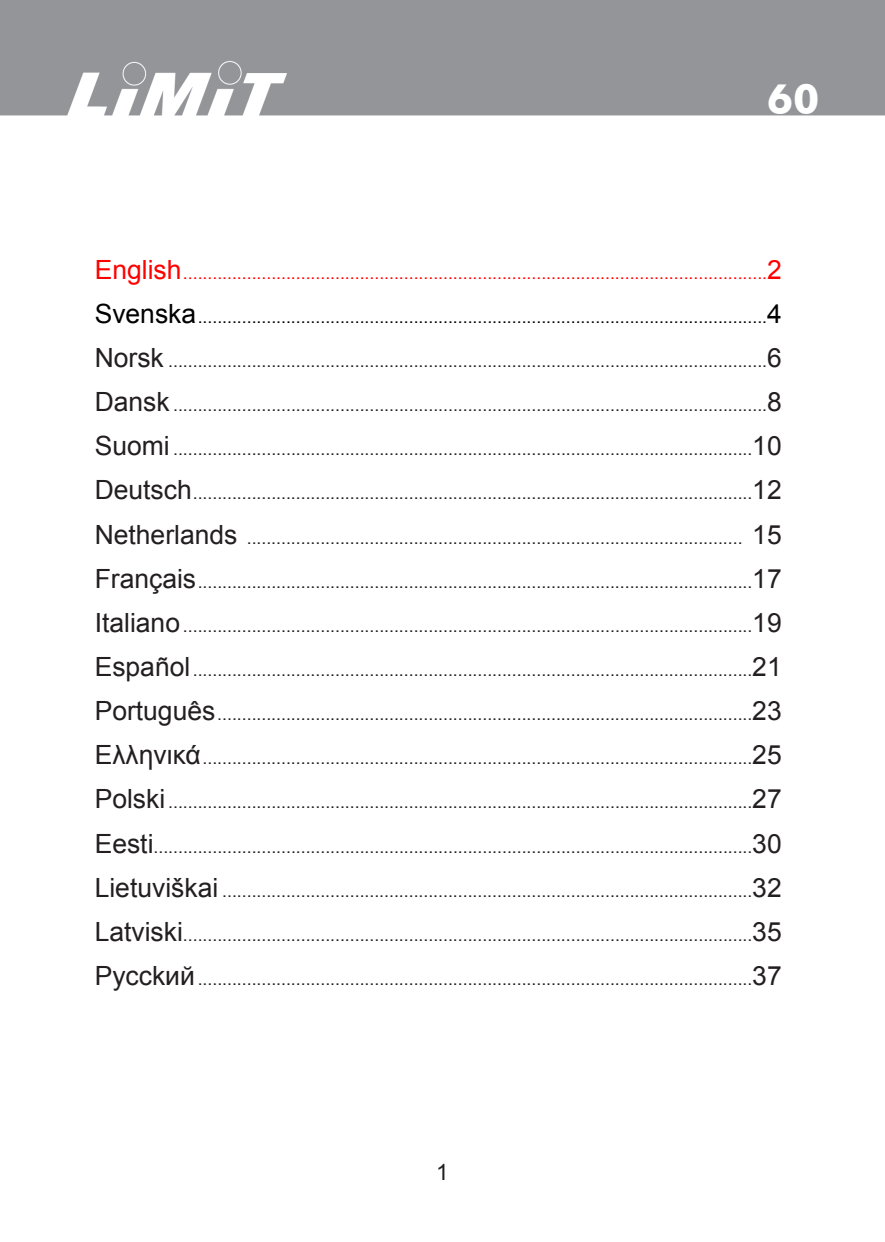
<style>
.page{position:relative;width:885px;height:1242px;background:#fff}
.page>*{position:absolute;margin:0;border:0;box-sizing:border-box;transform-origin:0 0}
.t1{font:700 42px "Futura BT";color:#fff}
.t2{font:22.5px "Arial";color:#231f20}
.t3{font:17.7px "Arial";color:#231f20}
.t4{font:17.7px "Arial";color:#f00}
.t5{font:17.7px "Arial";color:#000}
.s1{font-size:26.4px}
</style>
<div class="page">
<div style="left:0;top:0;width:884px;height:115px;background:#939598"></div>
<p class="t1" style="left:766px;top:74px;width:54px">60</p>
<p class="t4" style="left:95px;top:261px;width:688px"><span class="s1">English</span>.......................................................................................................................<span class="s1">2</span></p>
<p class="t5" style="left:95px;top:305px;width:688px"><span class="s1">Svenska</span>....................................................................................................................<span class="s1">4</span></p>
<p class="t3" style="left:95px;top:349px;width:688px"><span class="s1">Norsk</span> ..........................................................................................................................<span class="s1">6</span></p>
<p class="t3" style="left:95px;top:393px;width:688px"><span class="s1">Dansk</span> .........................................................................................................................<span class="s1">8</span></p>
<p class="t3" style="left:95px;top:437px;width:688px"><span class="s1">Suomi</span> ......................................................................................................................<span class="s1">10</span></p>
<p class="t3" style="left:95px;top:481px;width:688px"><span class="s1">Deutsch</span>..................................................................................................................<span class="s1">12</span></p>
<p class="t3" style="left:95px;top:526px;width:688px"><span class="s1">Netherlands</span> ..................................................................................................... <span class="s1">15</span></p>
<p class="t3" style="left:95px;top:570px;width:688px"><span class="s1">Français</span>.................................................................................................................<span class="s1">17</span></p>
<p class="t3" style="left:95px;top:614px;width:688px"><span class="s1">Italiano</span> ....................................................................................................................<span class="s1">19</span></p>
<p class="t3" style="left:95px;top:658px;width:688px"><span class="s1">Español</span>..................................................................................................................<span class="s1">21</span></p>
<p class="t3" style="left:95px;top:702px;width:688px"><span class="s1">Português</span>.............................................................................................................<span class="s1">23</span></p>
<p class="t3" style="left:95px;top:746px;width:688px"><span class="s1">Ελληνικά</span>................................................................................................................<span class="s1">25</span></p>
<p class="t3" style="left:95px;top:790px;width:688px"><span class="s1">Polski</span> .......................................................................................................................<span class="s1">27</span></p>
<p class="t3" style="left:95px;top:834px;width:688px"><span class="s1">Eesti</span>..........................................................................................................................<span class="s1">30</span></p>
<p class="t3" style="left:95px;top:879px;width:688px"><span class="s1">Lietuviškai</span> ............................................................................................................<span class="s1">32</span></p>
<p class="t3" style="left:95px;top:923px;width:688px"><span class="s1">Latviski</span>....................................................................................................................<span class="s1">35</span></p>
<p class="t3" style="left:95px;top:967px;width:688px"><span class="s1">Pycckий</span> .................................................................................................................<span class="s1">37</span></p>
<p class="t2" style="left:436px;top:1157px;width:14px">1</p>
</div>
